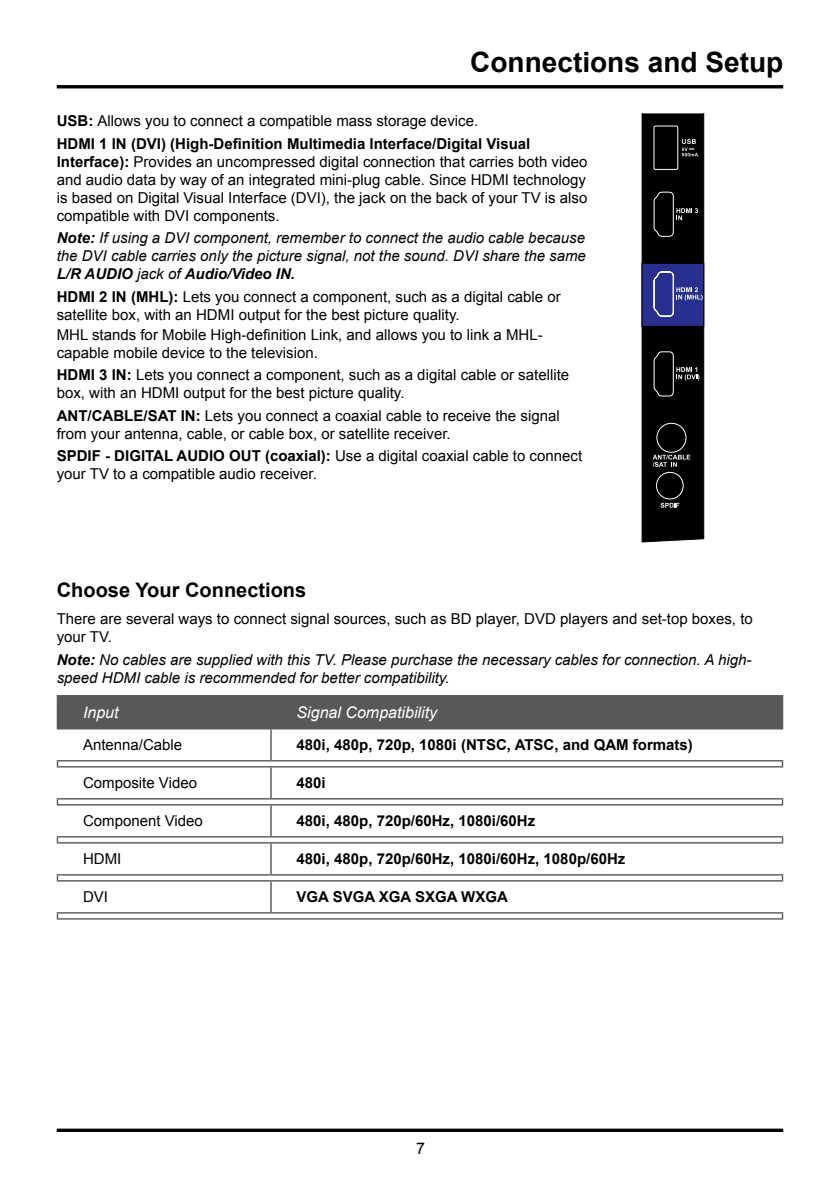
<style>
.page{position:relative;width:840px;height:1191px;background:#fff}
.page>*{position:absolute;margin:0;border:0;box-sizing:border-box;transform-origin:0 0}
.t1{font:700 28px "Arial";color:#000}
.t2{font:700 20px "Arial";color:#000}
.t3{font:italic 16px "Arial";color:#fff}
.t4{font:16px "Arial";color:#000}
.t5{font:15px/18px "Arial";color:#000}
.t6{font:italic 15px/18px "Arial";color:#000;text-align:justify}
.t7{font:700 15px/22.6px "Arial";color:#000}
.s1{font-weight:400}
.s2{font-weight:700}
</style>
<div class="page">
<hr style="left:57px;top:85px;width:725px;height:3px;background:#000">
<svg style="left:57px;top:1128px;width:725px;height:4px;background:#272727"></svg>
<div style="left:58px;top:696px;width:723px;height:32px;background:#595757"></div>
<hr style="left:57px;top:695px;width:214px;height:1px;background:#595757">
<hr style="left:57px;top:696px;width:1px;height:32px;background:#595757">
<hr style="left:271px;top:695px;width:511px;height:1px;background:#595757">
<hr style="left:270px;top:696px;width:1px;height:32px;background:#595757">
<hr style="left:781px;top:696px;width:1px;height:32px;background:#595757">
<hr style="left:57px;top:728px;width:214px;height:1px;background:#595757">
<hr style="left:271px;top:728px;width:511px;height:1px;background:#595757">
<hr style="left:270px;top:729px;width:1px;height:31px;background:#595757">
<hr style="left:57px;top:760px;width:214px;height:1px;background:#595757">
<hr style="left:271px;top:760px;width:511px;height:1px;background:#595757">
<hr style="left:57px;top:766px;width:214px;height:1px;background:#595757">
<hr style="left:271px;top:766px;width:511px;height:1px;background:#595757">
<hr style="left:270px;top:767px;width:1px;height:31px;background:#595757">
<hr style="left:57px;top:798px;width:214px;height:1px;background:#595757">
<hr style="left:271px;top:798px;width:511px;height:1px;background:#595757">
<hr style="left:57px;top:804px;width:214px;height:1px;background:#595757">
<hr style="left:271px;top:804px;width:511px;height:1px;background:#595757">
<hr style="left:270px;top:805px;width:1px;height:31px;background:#595757">
<hr style="left:57px;top:836px;width:214px;height:1px;background:#595757">
<hr style="left:271px;top:836px;width:511px;height:1px;background:#595757">
<hr style="left:57px;top:842px;width:214px;height:1px;background:#595757">
<hr style="left:271px;top:842px;width:511px;height:1px;background:#595757">
<hr style="left:270px;top:843px;width:1px;height:31px;background:#595757">
<hr style="left:57px;top:874px;width:214px;height:1px;background:#595757">
<hr style="left:271px;top:874px;width:511px;height:1px;background:#595757">
<hr style="left:57px;top:880px;width:214px;height:1px;background:#595757">
<hr style="left:271px;top:880px;width:511px;height:1px;background:#595757">
<hr style="left:270px;top:881px;width:1px;height:31px;background:#595757">
<hr style="left:57px;top:912px;width:214px;height:1px;background:#595757">
<hr style="left:271px;top:912px;width:511px;height:1px;background:#595757">
<hr style="left:57px;top:918px;width:214px;height:1px;background:#595757">
<hr style="left:271px;top:918px;width:511px;height:1px;background:#595757">
<svg style="left:641px;top:113px;width:63px;height:429px;background:#171824"></svg>
<h1 class="t1" style="left:470px;top:44px;width:314px">Connections and Setup</h1>
<p class="t7" style="left:57px;top:110px;width:475px">USB: <span class="s1">Allows you to connect a compatible mass storage device.<br></span>HDMI 1 IN (DVI) (High-Definition Multimedia Interface/Digital Visual</p>
<p class="t5" style="left:57px;top:153px;width:532px;text-align:justify"><span class="s2">Interface):</span> Provides an uncompressed digital connection that carries both video and audio data by way of an integrated mini-plug cable. Since HDMI technology is based on Digital Visual Interface (DVI), the jack on the back of your TV is also compatible with DVI components.</p>
<p class="t6" style="left:57px;top:229px;width:530px"><span class="s2">Note:</span> If using a DVI component, remember to connect the audio cable because the DVI cable carries only the picture signal, not the sound. DVI share the same <span class="s2">L/R AUDIO</span> jack of <span class="s2">Audio/Video IN.</span></p>
<p class="t5" style="left:57px;top:288px;width:505px"><span class="s2">HDMI 2 IN (MHL):</span> Lets you connect a component, such as a digital cable or satellite box, with an HDMI output for the best picture quality.</p>
<p class="t5" style="left:57px;top:325px;width:487px">MHL stands for Mobile High-definition Link, and allows you to link a MHL&shy;capable mobile device to the television.</p>
<p class="t5" style="left:57px;top:366px;width:513px"><span class="s2">HDMI 3 IN:</span> Lets you connect a component, such as a digital cable or satellite box, with an HDMI output for the best picture quality.</p>
<p class="t5" style="left:57px;top:407px;width:504px"><span class="s2">ANT/CABLE/SAT IN:</span> Lets you connect a coaxial cable to receive the signal from your antenna, cable, or cable box, or satellite receiver.</p>
<p class="t5" style="left:57px;top:447px;width:526px"><span class="s2">SPDIF - DIGITAL AUDIO OUT (coaxial):</span> Use a digital coaxial cable to connect your TV to a compatible audio receiver.</p>
<h2 class="t2" style="left:57px;top:576px;width:251px">Choose Your Connections</h2>
<p class="t5" style="left:57px;top:610px;width:697px">There are several ways to connect signal sources, such as BD player, DVD players and set-top boxes, to your TV.</p>
<p class="t6" style="left:57px;top:650px;width:695px"><span class="s2">Note:</span> No cables are supplied with this TV. Please purchase the necessary cables for connection. A high&shy;speed HDMI cable is recommended for better compatibility.</p>
<p class="t3" style="left:83px;top:702px;width:37px">Input</p>
<p class="t3" style="left:296px;top:702px;width:142px">Signal Compatibility</p>
<p class="t5" style="left:83px;top:736px;width:101px">Antenna/Cable</p>
<p class="t7" style="left:296px;top:734px;width:397px">480i, 480p, 720p, 1080i (NTSC, ATSC, and QAM formats)</p>
<p class="t5" style="left:83px;top:774px;width:115px">Composite Video</p>
<p class="t7" style="left:296px;top:772px;width:31px">480i</p>
<p class="t5" style="left:83px;top:812px;width:121px">Component Video</p>
<p class="t7" style="left:296px;top:810px;width:240px">480i, 480p, 720p/60Hz, 1080i/60Hz</p>
<p class="t5" style="left:83px;top:850px;width:40px">HDMI</p>
<p class="t7" style="left:296px;top:848px;width:330px">480i, 480p, 720p/60Hz, 1080i/60Hz, 1080p/60Hz</p>
<p class="t5" style="left:83px;top:888px;width:27px">DVI</p>
<p class="t7" style="left:296px;top:886px;width:213px">VGA SVGA XGA SXGA WXGA</p>
<p class="t4" style="left:416px;top:1137px;width:10px">7</p>
</div>
